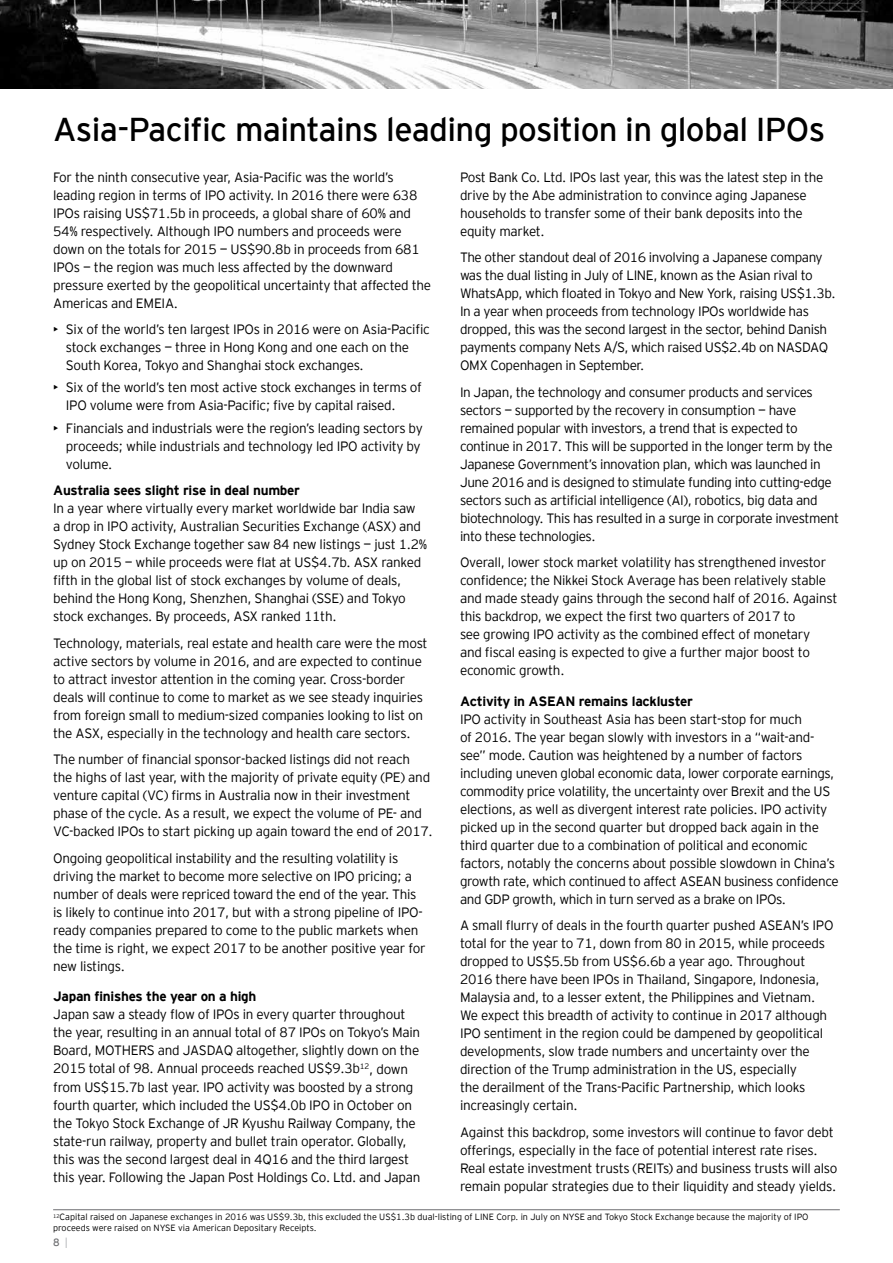
<style>
.page{position:relative;width:893px;height:1263px;background:#fff}
.page>*{position:absolute;margin:0;border:0;box-sizing:border-box;transform-origin:0 0}
.t1{font:33px "EY Interstate";letter-spacing:-.02em;color:#000}
.t2{font:300 13.5px/18px "EY Interstate";letter-spacing:-.02em;color:#000}
.t3{font:700 13.5px "EY Interstate";letter-spacing:-.02em;color:#000}
.t4{font:10.5px "EY Interstate";color:#6d6e71}
.t5{font:300 9px/10.8px "EY Interstate";color:#000}
.s1{color:#bcbec0}
</style>
<div class="page">
<img style="left:0;top:0;width:893px;height:88px">
<hr style="left:53px;top:1209px;width:787px;height:1px;background:#6d6e71">
<h1 class="t1" style="left:53px;top:106px;width:773px">Asia-Pacific maintains leading position in global IPOs</h1>
<p class="t2" style="left:53px;top:167px;width:379px">For the ninth consecutive year, Asia-Pacific was the world’s leading region in terms of IPO activity. In 2016 there were 638<br>IPOs raising US$71.5b in proceeds, a global share of 60% and 54% respectively. Although IPO numbers and proceeds were down on the totals for 2015 — US$90.8b in proceeds from 681<br>IPOs — the region was much less affected by the downward pressure exerted by the geopolitical uncertainty that affected the Americas and EMEIA.</p>
<p class="t2" style="left:66px;top:320px;width:365px;text-indent:-13px">• Six of the world’s ten largest IPOs in 2016 were on Asia-Pacific stock exchanges — three in Hong Kong and one each on the<br>South Korea, Tokyo and Shanghai stock exchanges.</p>
<p class="t2" style="left:66px;top:378px;width:358px;text-indent:-13px">• Six of the world’s ten most active stock exchanges in terms of<br>IPO volume were from Asia-Pacific; five by capital raised.</p>
<p class="t2" style="left:66px;top:418px;width:358px;text-indent:-13px">• Financials and industrials were the region’s leading sectors by proceeds; while industrials and technology led IPO activity by volume.</p>
<p class="t3" style="left:53px;top:481px;width:248px">Australia sees slight rise in deal number</p>
<p class="t2" style="left:53px;top:499px;width:376px">In a year where virtually every market worldwide bar India saw<br>a drop in IPO activity, Australian Securities Exchange (ASX) and Sydney Stock Exchange together saw 84 new listings — just 1.2% up on 2015 — while proceeds were flat at US$4.7b. ASX ranked fifth in the global list of stock exchanges by volume of deals, behind the Hong Kong, Shenzhen, Shanghai (SSE) and Tokyo stock exchanges. By proceeds, ASX ranked 11th.</p>
<p class="t2" style="left:53px;top:633px;width:376px">Technology, materials, real estate and health care were the most active sectors by volume in 2016, and are expected to continue to attract investor attention in the coming year. Cross-border deals will continue to come to market as we see steady inquiries from foreign small to medium-sized companies looking to list on the ASX, especially in the technology and health care sectors.</p>
<p class="t2" style="left:53px;top:750px;width:381px">The number of financial sponsor-backed listings did not reach the highs of last year, with the majority of private equity (PE) and venture capital (VC) firms in Australia now in their investment phase of the cycle. As a result, we expect the volume of PE- and VC-backed IPOs to start picking up again toward the end of 2017.</p>
<p class="t2" style="left:53px;top:848px;width:374px">Ongoing geopolitical instability and the resulting volatility is driving the market to become more selective on IPO pricing; a number of deals were repriced toward the end of the year. This is likely to continue into 2017, but with a strong pipeline of IPO&shy;ready companies prepared to come to the public markets when the time is right, we expect 2017 to be another positive year for new listings.</p>
<p class="t3" style="left:53px;top:987px;width:205px">Japan finishes the year on a high</p>
<p class="t2" style="left:53px;top:1005px;width:369px">Japan saw a steady flow of IPOs in every quarter throughout the year, resulting in an annual total of 87 IPOs on Tokyo’s Main Board, MOTHERS and JASDAQ altogether, slightly down on the 2015 total of 98. Annual proceeds reached US$9.3b<sup>12</sup>, down from US$15.7b last year. IPO activity was boosted by a strong fourth quarter, which included the US$4.0b IPO in October on the Tokyo Stock Exchange of JR Kyushu Railway Company, the state-run railway, property and bullet train operator. Globally, this was the second largest deal in 4Q16 and the third largest this year. Following the Japan Post Holdings Co. Ltd. and Japan</p>
<p class="t2" style="left:460px;top:167px;width:365px">Post Bank Co. Ltd. IPOs last year, this was the latest step in the drive by the Abe administration to convince aging Japanese households to transfer some of their bank deposits into the equity market.</p>
<p class="t2" style="left:460px;top:248px;width:377px">The other standout deal of 2016 involving a Japanese company was the dual listing in July of LINE, known as the Asian rival to WhatsApp, which floated in Tokyo and New York, raising US$1.3b.<br>In a year when proceeds from technology IPOs worldwide has dropped, this was the second largest in the sector, behind Danish payments company Nets A/S, which raised US$2.4b on NASDAQ OMX Copenhagen in September.</p>
<p class="t2" style="left:460px;top:382px;width:381px">In Japan, the technology and consumer products and services sectors — supported by the recovery in consumption — have remained popular with investors, a trend that is expected to continue in 2017. This will be supported in the longer term by the Japanese Government’s innovation plan, which was launched in June 2016 and is designed to stimulate funding into cutting-edge sectors such as artificial intelligence (AI), robotics, big data and biotechnology. This has resulted in a surge in corporate investment into these technologies.</p>
<p class="t2" style="left:460px;top:552px;width:379px">Overall, lower stock market volatility has strengthened investor confidence; the Nikkei Stock Average has been relatively stable and made steady gains through the second half of 2016. Against this backdrop, we expect the first two quarters of 2017 to<br>see growing IPO activity as the combined effect of monetary<br>and fiscal easing is expected to give a further major boost to economic growth.</p>
<p class="t3" style="left:460px;top:691px;width:234px">Activity in ASEAN remains lackluster</p>
<p class="t2" style="left:460px;top:709px;width:380px">IPO activity in Southeast Asia has been start-stop for much<br>of 2016. The year began slowly with investors in a “wait-and&shy;see” mode. Caution was heightened by a number of factors including uneven global economic data, lower corporate earnings, commodity price volatility, the uncertainty over Brexit and the US elections, as well as divergent interest rate policies. IPO activity picked up in the second quarter but dropped back again in the third quarter due to a combination of political and economic factors, notably the concerns about possible slowdown in China’s growth rate, which continued to affect ASEAN business confidence and GDP growth, which in turn served as a brake on IPOs.</p>
<p class="t2" style="left:460px;top:916px;width:375px">A small flurry of deals in the fourth quarter pushed ASEAN’s IPO total for the year to 71, down from 80 in 2015, while proceeds dropped to US$5.5b from US$6.6b a year ago. Throughout 2016 there have been IPOs in Thailand, Singapore, Indonesia, Malaysia and, to a lesser extent, the Philippines and Vietnam.<br>We expect this breadth of activity to continue in 2017 although IPO sentiment in the region could be dampened by geopolitical developments, slow trade numbers and uncertainty over the direction of the Trump administration in the US, especially<br>the derailment of the Trans-Pacific Partnership, which looks increasingly certain.</p>
<p class="t2" style="left:460px;top:1122px;width:379px">Against this backdrop, some investors will continue to favor debt offerings, especially in the face of potential interest rate rises.<br>Real estate investment trusts (REITs) and business trusts will also remain popular strategies due to their liquidity and steady yields.</p>
<p class="t5" style="left:53px;top:1211px;width:757px"><sup>12</sup>Capital raised on Japanese exchanges in 2016 was US$9.3b, this excluded the US$1.3b dual-listing of LINE Corp. in July on NYSE and Tokyo Stock Exchange because the majority of IPO proceeds were raised on NYSE via American Depositary Receipts.</p>
<p class="t4" style="left:53px;top:1234px;width:16px">8 <span class="s1">|</span></p>
</div>
